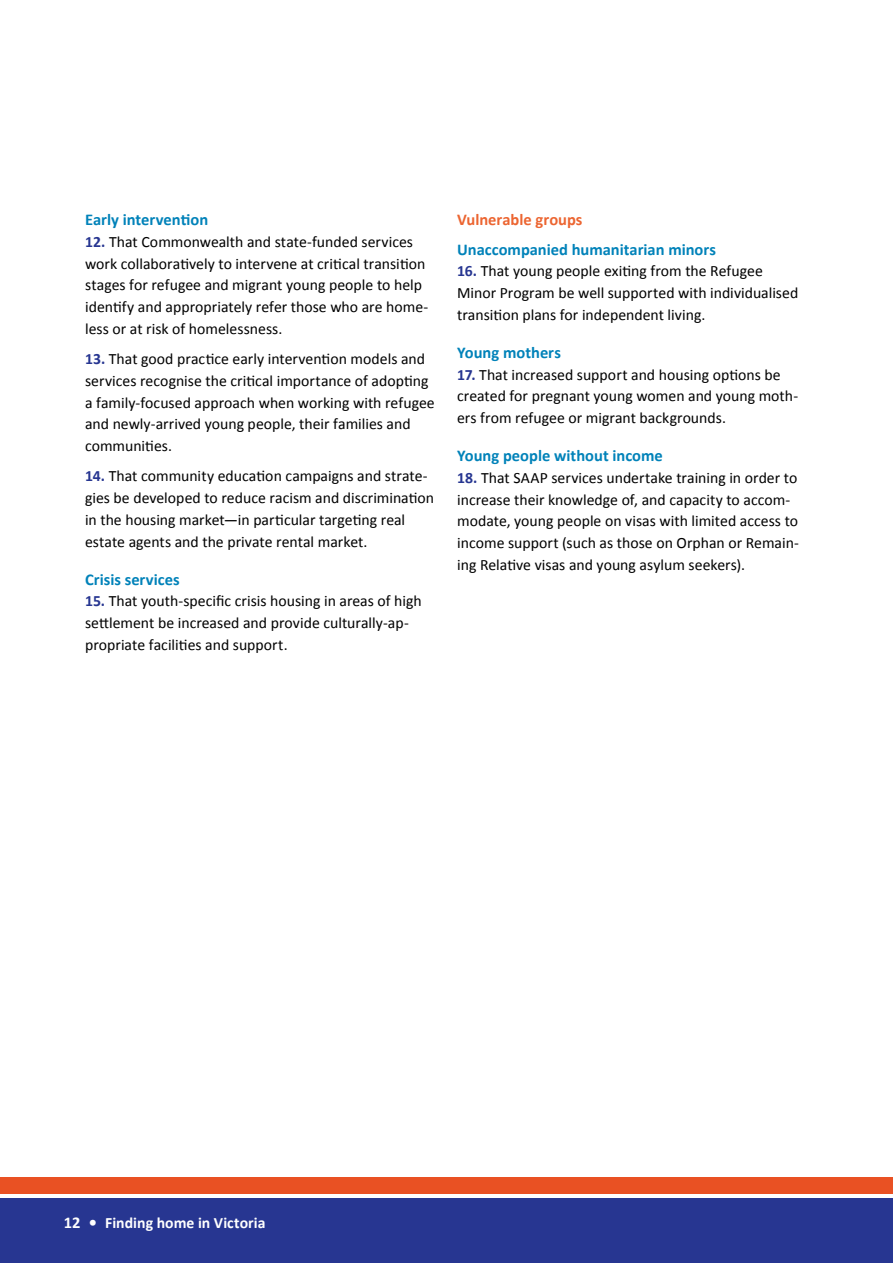
<style>
.page{position:relative;width:893px;height:1263px;background:#fff}
.page>*{position:absolute;margin:0;border:0;box-sizing:border-box;transform-origin:0 0}
.t1{font:700 16.5px "Calibri";color:#0082b9}
.t2{font:700 16.5px "Calibri";color:#ec6531}
.t3{font:15.75px/21.8px "Calibri";color:#000}
.t4{font:700 15.75px "Calibri";color:#fff}
.s1{font-weight:700;color:#273691}
.s2{font-size:16.5px}
</style>
<div class="page">
<div style="left:0;top:1177px;width:893px;height:16px;background:#e95123"></div>
<div style="left:0;top:1198px;width:893px;height:65px;background:#273691"></div>
<p class="t1" style="left:85px;top:209px;width:125px">Early intervention</p>
<p class="t3" style="left:85px;top:230px;width:345px"><span class="s1">12.</span> That Commonwealth and state-funded services work collaboratively to intervene at critical transition stages for refugee and migrant young people to help identify and appropriately refer those who are home&shy;less or at risk of homelessness.</p>
<p class="t3" style="left:85px;top:347px;width:351px"><span class="s1">13.</span> That good practice early intervention models and services recognise the critical importance of adopting a family-focused approach when working with refugee and newly-arrived young people, their families and communities.</p>
<p class="t3" style="left:85px;top:464px;width:351px"><span class="s1">14.</span> That community education campaigns and strate&shy;gies be developed to reduce racism and discrimination in the housing market—in particular targeting real estate agents and the private rental market.</p>
<p class="t1" style="left:85px;top:569px;width:96px">Crisis services</p>
<p class="t3" style="left:85px;top:589px;width:338px"><span class="s1">15.</span> That youth-specific crisis housing in areas of high settlement be increased and provide culturally-ap&shy;propriate facilities and support.</p>
<p class="t2" style="left:457px;top:209px;width:127px">Vulnerable groups</p>
<p class="t1" style="left:457px;top:239px;width:260px">Unaccompanied humanitarian minors</p>
<p class="t3" style="left:457px;top:259px;width:343px"><span class="s1">16.</span> That young people exiting from the Refugee<br>Minor Program be well supported with individualised transition plans for independent living.</p>
<p class="t1" style="left:457px;top:342px;width:105px">Young mothers</p>
<p class="t3" style="left:457px;top:363px;width:343px"><span class="s1">17.</span> That increased support and housing options be created for pregnant young women and young moth&shy;ers from refugee or migrant backgrounds.</p>
<p class="t1" style="left:457px;top:445px;width:207px">Young people without income</p>
<p class="t3" style="left:457px;top:466px;width:343px"><span class="s1">18.</span> That SAAP services undertake training in order to increase their knowledge of, and capacity to accom&shy;modate, young people on visas with limited access to income support (such as those on Orphan or Remain&shy;ing Relative visas and young asylum seekers).</p>
<p class="t4" style="left:64px;top:1212px;width:203px"><span class="s2">12 •</span> Finding home in Victoria</p>
</div>
